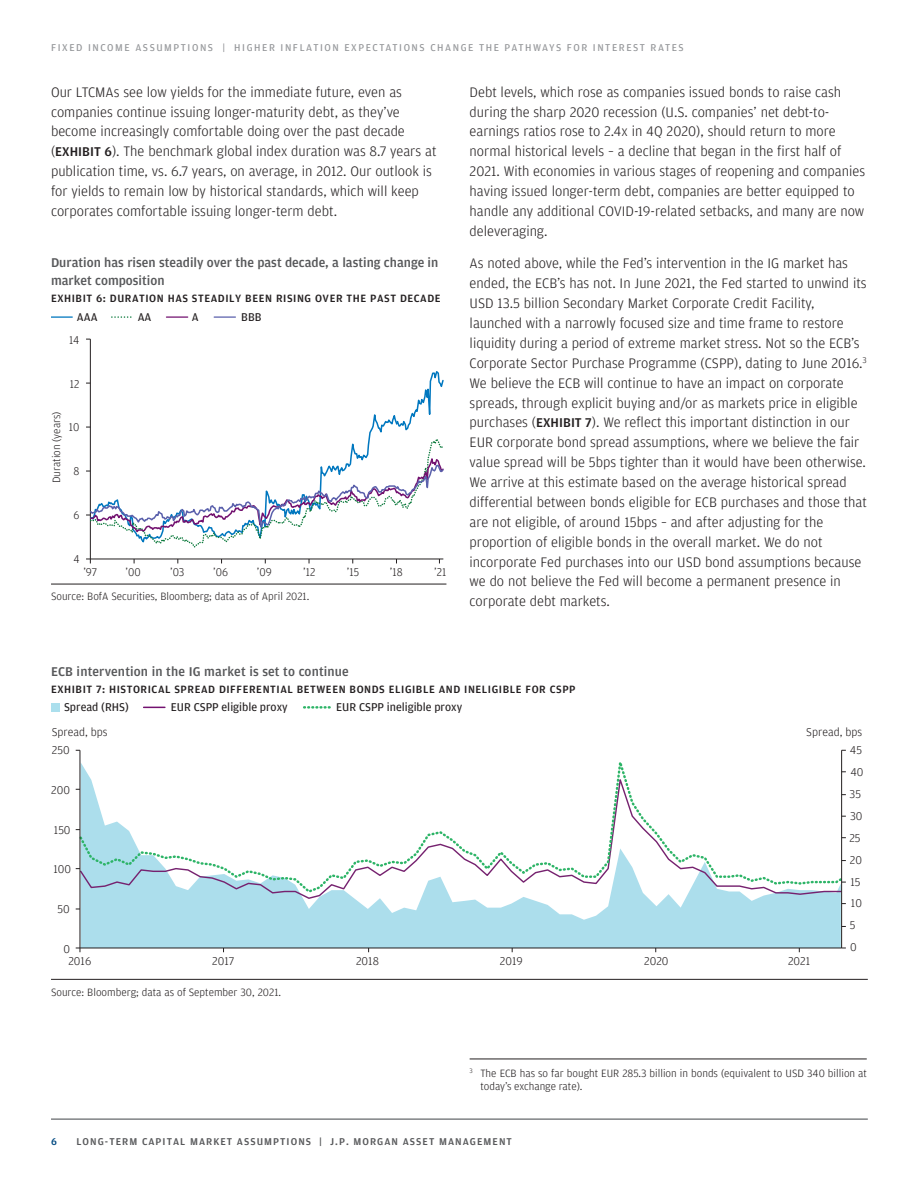
<style>
.page{position:relative;width:918px;height:1188px;background:#fff}
.page>*{position:absolute;margin:0;border:0;box-sizing:border-box;transform-origin:0 0}
.Body_Copy{font:300 14.7px/19.8px "Amplitude";color:#231f20}
.Chart_Commentary{font:500 13.5px/18px "Amplitude";color:#57585a}
.t1{font:300 12px "Amplitude";color:#231f20}
.t2{font:12px "Amplitude";color:#231f20}
.t3{font:300 12px "Amplitude";color:#231f20;scale:.95 1}
.Table_Chart__Title{font:500 11.25px "Amplitude";letter-spacing:.05em;color:#231f20}
.Footnote{font:300 11.25px/13.5px "Amplitude";color:#231f20}
.Source_with_Score{font:300 11.25px "Amplitude";color:#231f20}
.Right_Chapter_Runner{font:10.5px "Amplitude";letter-spacing:.15em;color:#939598}
.t4{font:500 10.5px "Amplitude";letter-spacing:.1em;color:#57585a}
.t5{font:500 10.5px "Amplitude";color:#004981}
.s1{font-weight:500;font-size:13.5px}
</style>
<div class="page">
<hr style="left:51px;top:1118px;width:817px;height:2px;background:#808285">
<hr style="left:90px;top:339px;width:1px;height:220px;background:#231f20">
<hr style="left:90px;top:559px;width:353px;height:1px;background:#231f20">
<svg style="left:86px;top:369px;width:358px;height:180px"></svg>
<hr style="left:51px;top:316px;width:21px;height:2px;background:#0077bf">
<svg style="left:112px;top:316px;width:20px;height:2px"></svg>
<hr style="left:166px;top:316px;width:22px;height:2px;background:#731270">
<hr style="left:214px;top:316px;width:21px;height:2px;background:#5b61ac">
<hr style="left:51px;top:584px;width:395px;height:1px;background:#231f20">
<hr style="left:470px;top:1059px;width:397px;height:1px;background:#231f20">
<svg style="left:81px;top:900px;width:760px;height:48px;fill:#acdeec"></svg>
<svg style="left:79px;top:894px;width:762px;height:6px"></svg>
<svg style="left:77px;top:751px;width:767px;height:143px"></svg>
<div style="left:51px;top:703px;width:9px;height:9px;background:#abdfed"></div>
<svg style="left:144px;top:707px;width:21px;height:1px"></svg>
<svg style="left:304px;top:706px;width:26px;height:3px"></svg>
<hr style="left:841px;top:750px;width:1px;height:198px;background:#231f20">
<hr style="left:80px;top:750px;width:1px;height:198px;background:#231f20">
<hr style="left:80px;top:948px;width:762px;height:1px;background:#231f20">
<hr style="left:51px;top:979px;width:817px;height:1px;background:#231f20">
<p class="Right_Chapter_Runner" style="left:51px;top:41px;width:634px">FIXED INCOME ASSUMPTIONS | HIGHER INFLATION EXPECTATIONS CHANGE THE PATHWAYS FOR INTEREST RATES</p>
<p class="Body_Copy" style="left:51px;top:82px;width:387px">Our LTCMAs see low yields for the immediate future, even as companies continue issuing longer-maturity debt, as they’ve become increasingly comfortable doing over the past decade (<span class="s1">EXHIBIT 6</span>). The benchmark global index duration was 8.7 years at publication time, vs. 6.7 years, on average, in 2012. Our outlook is for yields to remain low by historical standards, which will keep corporates comfortable issuing longer-term debt.</p>
<p class="Chart_Commentary" style="left:51px;top:253px;width:389px">Duration has risen steadily over the past decade, a lasting change in market composition</p>
<p class="Table_Chart__Title" style="left:51px;top:292px;width:391px">EXHIBIT 6: DURATION HAS STEADILY BEEN RISING OVER THE PAST DECADE</p>
<p class="t2" style="left:77px;top:309px;width:22px">AAA</p>
<p class="t2" style="left:138px;top:309px;width:15px">AA</p>
<p class="t2" style="left:192px;top:309px;width:8px">A</p>
<p class="t2" style="left:241px;top:309px;width:22px">BBB</p>
<p class="t3" style="left:69px;top:332px;width:13px">14</p>
<p class="t3" style="left:70px;top:376px;width:12px">12</p>
<p class="Footnote" style="left:49px;top:483px;width:73px;rotate:-90deg">Duration (years)</p>
<p class="t3" style="left:69px;top:420px;width:13px">10</p>
<p class="t3" style="left:74px;top:464px;width:8px">8</p>
<p class="t3" style="left:74px;top:508px;width:8px">6</p>
<p class="t3" style="left:73px;top:552px;width:8px">4</p>
<p class="t3" style="left:83px;top:564px;width:16px">’97</p>
<p class="t3" style="left:126px;top:564px;width:18px">’00</p>
<p class="t3" style="left:170px;top:564px;width:17px">’03</p>
<p class="t3" style="left:213px;top:564px;width:17px">’06</p>
<p class="t3" style="left:257px;top:564px;width:17px">’09</p>
<p class="t3" style="left:303px;top:564px;width:14px">’12</p>
<p class="t3" style="left:347px;top:564px;width:14px">’15</p>
<p class="t3" style="left:390px;top:564px;width:15px">’18</p>
<p class="t3" style="left:434px;top:564px;width:14px">’21</p>
<p class="Source_with_Score" style="left:51px;top:590px;width:260px">Source: BofA Securities, Bloomberg; data as of April 2021.</p>
<p class="Body_Copy" style="left:470px;top:82px;width:397px">Debt levels, which rose as companies issued bonds to raise cash during the sharp 2020 recession (U.S. companies’ net debt-to&shy;earnings ratios rose to 2.4x in 4Q 2020), should return to more normal historical levels – a decline that began in the first half of 2021. With economies in various stages of reopening and companies having issued longer-term debt, companies are better equipped to handle any additional COVID-19-related setbacks, and many are now deleveraging.</p>
<p class="Body_Copy" style="left:470px;top:253px;width:399px">As noted above, while the Fed’s intervention in the IG market has ended, the ECB’s has not. In June 2021, the Fed started to unwind its USD 13.5 billion Secondary Market Corporate Credit Facility, launched with a narrowly focused size and time frame to restore liquidity during a period of extreme market stress. Not so the ECB’s Corporate Sector Purchase Programme (CSPP), dating to June 2016.<sup>3<br></sup>We believe the ECB will continue to have an impact on corporate spreads, through explicit buying and/or as markets price in eligible purchases (<span class="s1">EXHIBIT 7</span>). We reflect this important distinction in our EUR corporate bond spread assumptions, where we believe the fair value spread will be 5bps tighter than it would have been otherwise.<br>We arrive at this estimate based on the average historical spread differential between bonds eligible for ECB purchases and those that are not eligible, of around 15bps – and after adjusting for the proportion of eligible bonds in the overall market. We do not incorporate Fed purchases into our USD bond assumptions because we do not believe the Fed will become a permanent presence in corporate debt markets.</p>
<p class="Chart_Commentary" style="left:51px;top:662px;width:299px">ECB intervention in the IG market is set to continue</p>
<p class="Table_Chart__Title" style="left:51px;top:683px;width:526px">EXHIBIT 7: HISTORICAL SPREAD DIFFERENTIAL BETWEEN BONDS ELIGIBLE AND INELIGIBLE FOR CSPP</p>
<p class="t2" style="left:64px;top:699px;width:66px">Spread (RHS)</p>
<p class="t2" style="left:171px;top:699px;width:118px">EUR CSPP eligible proxy</p>
<p class="t2" style="left:336px;top:699px;width:127px">EUR CSPP ineligible proxy</p>
<p class="t1" style="left:52px;top:725px;width:57px">Spread, bps</p>
<p class="t1" style="left:806px;top:725px;width:57px">Spread, bps</p>
<p class="t1" style="left:52px;top:743px;width:19px">250</p>
<p class="t1" style="left:51px;top:783px;width:20px">200</p>
<p class="t1" style="left:54px;top:822px;width:18px">150</p>
<p class="t1" style="left:53px;top:862px;width:19px">100</p>
<p class="t1" style="left:58px;top:901px;width:14px">50</p>
<p class="t1" style="left:63px;top:941px;width:8px">0</p>
<p class="t1" style="left:68px;top:953px;width:24px">2016</p>
<p class="t1" style="left:212px;top:953px;width:24px">2017</p>
<p class="t1" style="left:356px;top:953px;width:24px">2018</p>
<p class="t1" style="left:500px;top:953px;width:24px">2019</p>
<p class="t1" style="left:644px;top:953px;width:26px">2020</p>
<p class="t1" style="left:788px;top:953px;width:24px">2021</p>
<p class="Source_with_Score" style="left:51px;top:985px;width:232px">Source: Bloomberg; data as of September 30, 2021.</p>
<p class="t1" style="left:850px;top:743px;width:14px">45</p>
<p class="t1" style="left:850px;top:765px;width:15px">40</p>
<p class="t1" style="left:850px;top:787px;width:13px">35</p>
<p class="t1" style="left:850px;top:808px;width:14px">30</p>
<p class="t1" style="left:849px;top:830px;width:13px">25</p>
<p class="t1" style="left:850px;top:852px;width:14px">20</p>
<p class="t1" style="left:850px;top:874px;width:12px">15</p>
<p class="t1" style="left:851px;top:896px;width:13px">10</p>
<p class="t1" style="left:850px;top:918px;width:7px">5</p>
<p class="t1" style="left:850px;top:940px;width:8px">0</p>
<p class="Footnote" style="left:480px;top:1066px;width:388px;text-indent:-11px"><sup>3</sup> The ECB has so far bought EUR 285.3 billion in bonds (equivalent to USD 340 billion at today’s exchange rate).</p>
<p class="t5" style="left:51px;top:1135px;width:7px">6</p>
<p class="t4" style="left:77px;top:1135px;width:437px">LONG-TERM CAPITAL MARKET ASSUMPTIONS | J.P. MORGAN ASSET MANAGEMENT</p>
</div>
